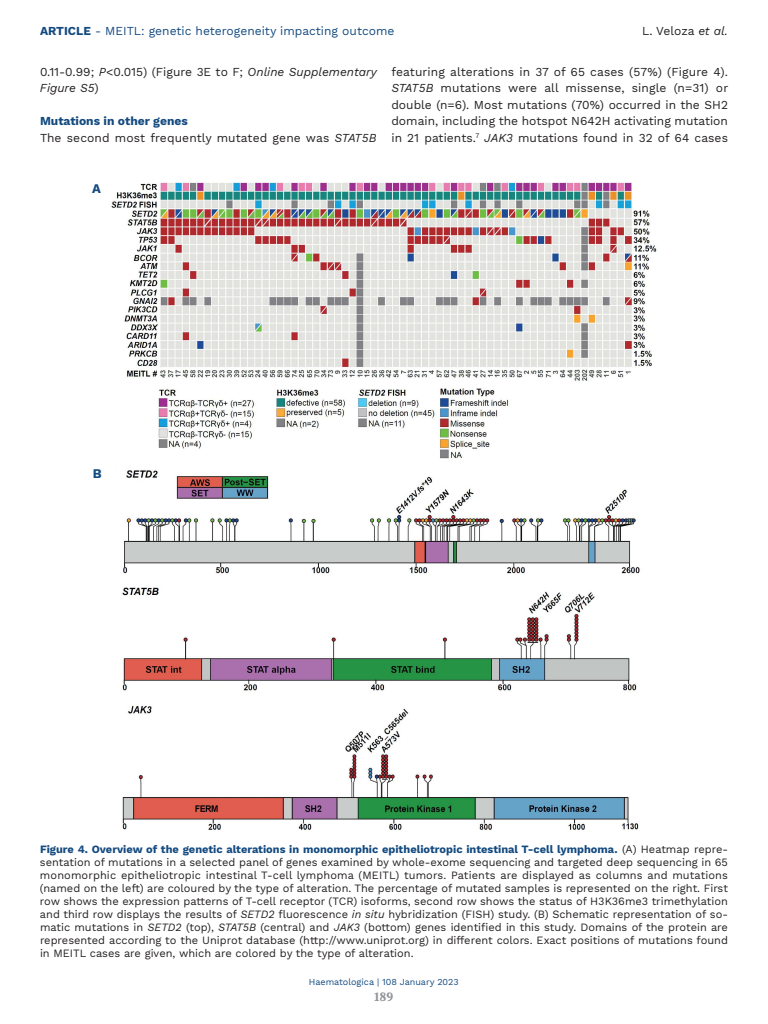
<style>
.page{position:relative;width:768px;height:1024px;background:#fff}
.page>*{position:absolute;margin:0;border:0;box-sizing:border-box;transform-origin:0 0}
.t1{font:700 13px "Work Sans";color:#134a80}
.t2{font:12px/16.5px "Work Sans";letter-spacing:.005em;color:#231f20}
.t3{font:12px "Work Sans";color:#134a80}
.t4{font:700 12px "Volkhov";color:#939598}
.t5{font:11px/13px "Work Sans";color:#231f20;text-align:justify}
.t6{font:9px "Work Sans";color:#134a80}
.s1{font-weight:700}
.s2{font-style:italic}
.s3{font-weight:700;color:#134a80}
</style>
<div class="page">
<img style="left:111px;top:182px;width:546px;height:648px">
<p class="t3" style="left:40px;top:24px;width:356px"><span class="s1">ARTICLE</span> - MEITL: genetic heterogeneity impacting outcome</p>
<p class="t2" style="left:642px;top:23px;width:87px">L. Veloza <span class="s2">et al.</span></p>
<p class="t2" style="left:40px;top:63px;width:338px">0.11-0.99; <span class="s2">P</span>&lt;0.015) (Figure 3E to F; <span class="s2">Online Supplementary<br>Figure S5</span>)</p>
<p class="t2" style="left:40px;top:113px;width:338px"><span class="s3">Mutations in other genes<br></span>The second most frequently mutated gene was <span class="s2">STAT5B</span></p>
<p class="t2" style="left:391px;top:63px;width:338px;text-align:justify">featuring alterations in 37 of 65 cases (57%) (Figure 4).<br><span class="s2">STAT5B</span> mutations were all missense, single (n=31) or double (n=6). Most mutations (70%) occurred in the SH2 domain, including the hotspot N642H activating mutation in 21 patients.<sup>7</sup> <span class="s2">JAK3</span> mutations found in 32 of 64 cases</p>
<p class="t1" style="left:92px;top:180px;width:10px">A</p>
<p class="t1" style="left:93px;top:466px;width:10px">B</p>
<p class="t5" style="left:40px;top:843px;width:690px"><span class="s3">Figure 4. Overview of the genetic alterations in monomorphic epitheliotropic intestinal T-cell lymphoma.</span> (A) Heatmap repre&shy;sentation of mutations in a selected panel of genes examined by whole-exome sequencing and targeted deep sequencing in 65 monomorphic epitheliotropic intestinal T-cell lymphoma (MEITL) tumors. Patients are displayed as columns and mutations (named on the left) are coloured by the type of alteration. The percentage of mutated samples is represented on the right. First row shows the expression patterns of T-cell receptor (TCR) isoforms, second row shows the status of H3K36me3 trimethylation and third row displays the results of <span class="s2">SETD2</span> fluorescence <span class="s2">in situ</span> hybridization (FISH) study. (B) Schematic representation of so&shy;matic mutations in <span class="s2">SETD2</span> (top), <span class="s2">STAT5B</span> (central) and <span class="s2">JAK3</span> (bottom) genes identified in this study. Domains of the protein are represented according to the Uniprot database (http://www.uniprot.org) in different colors. Exact positions of mutations found in MEITL cases are given, which are colored by the type of alteration.</p>
<p class="t6" style="left:309px;top:976px;width:151px">Haematologica | 108 January 2023</p>
<p class="t4" style="left:374px;top:989px;width:21px">189</p>
</div>
